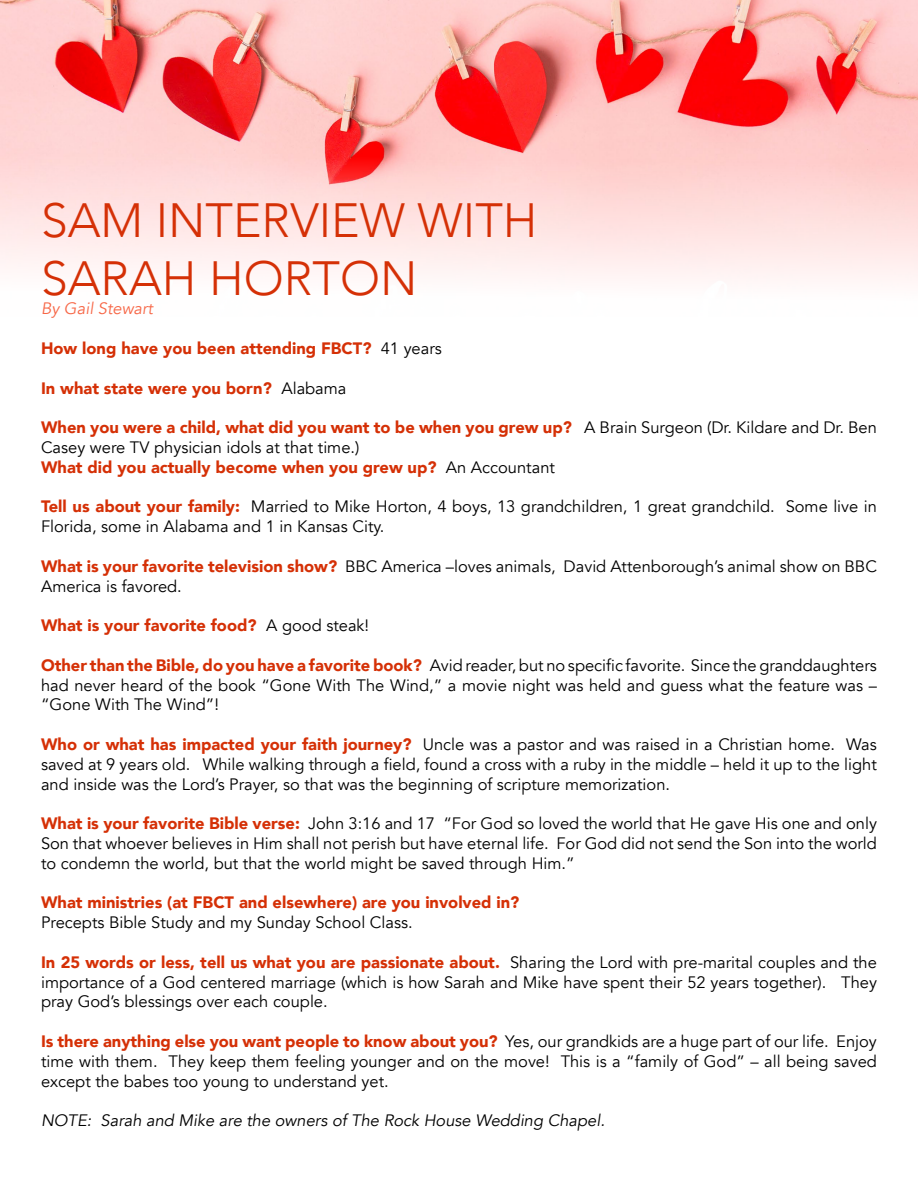
<style>
.page{position:relative;width:918px;height:1188px;background:#fff}
.page>*{position:absolute;margin:0;border:0;box-sizing:border-box;transform-origin:0 0}
.t1{font:300 48px/57.6px "Avenir";color:#d53006}
.t2{font:16.5px/19.8px "Avenir";color:#000;text-align:justify}
.t3{font:900 16.5px/19.8px "Avenir";color:#d53006}
.t4{font:italic 16.5px "Avenir";color:#000}
.t5{font:italic 16.5px "Avenir";color:#f76747}
.s1{font-weight:400;color:#000}
.s2{font-weight:900;color:#d53006}
</style>
<div class="page">
<img style="left:0;top:0;width:918px;height:279px">
<h1 class="t1" style="left:41px;top:192px;width:498px">SAM INTERVIEW WITH<br>SARAH HORTON</h1>
<p class="t5" style="left:41px;top:299px;width:114px">By Gail Stewart</p>
<p class="t3" style="left:41px;top:338px;width:402px">How long have you been attending FBCT? <span class="s1">41 years</span></p>
<p class="t3" style="left:41px;top:378px;width:307px">In what state were you born? <span class="s1">Alabama</span></p>
<p class="t3" style="left:41px;top:417px;width:837px">When you were a child, what did you want to be when you grew up? <span class="s1">A Brain Surgeon (Dr. Kildare and Dr. Ben<br>Casey were TV physician idols at that time.)<br></span>What did you actually become when you grew up? <span class="s1">An Accountant</span></p>
<p class="t2" style="left:41px;top:497px;width:837px"><span class="s2">Tell us about your family:</span> Married to Mike Horton, 4 boys, 13 grandchildren, 1 great grandchild. Some live in<br>Florida, some in Alabama and 1 in Kansas City.</p>
<p class="t2" style="left:41px;top:557px;width:837px"><span class="s2">What is your favorite television show?</span> BBC America –loves animals, David Attenborough’s animal show on BBC<br>America is favored.</p>
<p class="t3" style="left:41px;top:615px;width:330px">What is your favorite food? <span class="s1">A good steak!</span></p>
<p class="t2" style="left:41px;top:656px;width:837px"><span class="s2">Other than the Bible, do you have a favorite book?</span> Avid reader, but no specific favorite. Since the granddaughters had never heard of the book “Gone With The Wind,” a movie night was held and guess what the feature was – “Gone With The Wind”!</p>
<p class="t2" style="left:41px;top:735px;width:837px"><span class="s2">Who or what has impacted your faith journey?</span> Uncle was a pastor and was raised in a Christian home. Was saved at 9 years old. While walking through a field, found a cross with a ruby in the middle – held it up to the light and inside was the Lord’s Prayer, so that was the beginning of scripture memorization.</p>
<p class="t2" style="left:41px;top:814px;width:838px"><span class="s2">What is your favorite Bible verse:</span> John 3:16 and 17 “For God so loved the world that He gave His one and only Son that whoever believes in Him shall not perish but have eternal life. For God did not send the Son into the world to condemn the world, but that the world might be saved through Him.”</p>
<p class="t3" style="left:41px;top:892px;width:480px">What ministries (at FBCT and elsewhere) are you involved in?</p>
<p class="t2" style="left:41px;top:913px;width:373px">Precepts Bible Study and my Sunday School Class.</p>
<p class="t2" style="left:41px;top:953px;width:838px"><span class="s2">In 25 words or less, tell us what you are passionate about.</span> Sharing the Lord with pre-marital couples and the importance of a God centered marriage (which is how Sarah and Mike have spent their 52 years together). They pray God’s blessings over each couple.</p>
<p class="t2" style="left:41px;top:1032px;width:837px"><span class="s2">Is there anything else you want people to know about you?</span> Yes, our grandkids are a huge part of our life. Enjoy time with them. They keep them feeling younger and on the move! This is a “family of God” – all being saved except the babes too young to understand yet.</p>
<p class="t4" style="left:41px;top:1111px;width:565px">NOTE: Sarah and Mike are the owners of The Rock House Wedding Chapel.</p>
</div>
